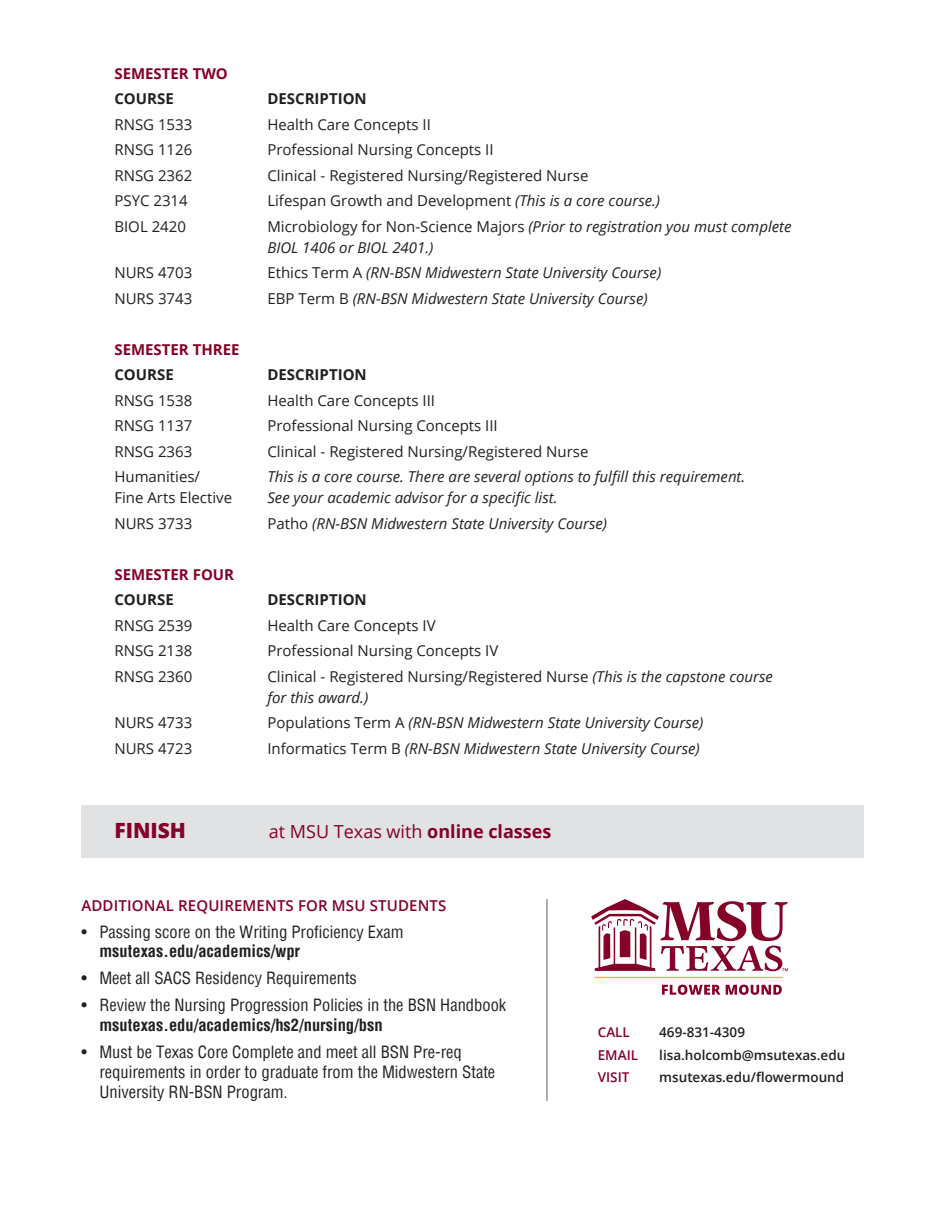
<style>
.page{position:relative;width:945px;height:1215px;background:#fff}
.page>*{position:absolute;margin:0;border:0;box-sizing:border-box;transform-origin:0 0}
.t1{font:800 21px "Open Sans";color:#840128}
.t2{font:18px "Open Sans";color:#840128}
.t3{font:condensed 16.5px/19.8px "Helvetica";color:#231f20}
.t4{font:700 condensed 16.5px "Helvetica";color:#231f20}
.t5{font:15px/21px "Open Sans";color:#231f20}
.t6{font:italic 15px/21px "Open Sans";color:#231f20}
.t7{font:700 15px "Open Sans";color:#231f20}
.t8{font:700 15px "Open Sans";color:#840128}
.t9{font:600 15px "Open Sans";letter-spacing:.01em;color:#840128}
.t10{font:600 13.5px "Open Sans";color:#231f20}
.t11{font:600 13.5px "Open Sans";color:#840128}
.s1{font-style:italic}
.s2{font-style:normal}
.s3{font-weight:700}
</style>
<div class="page">
<hr style="left:546px;top:899px;width:2px;height:202px;background:#939598">
<svg style="left:662px;top:985px;width:120px;height:10px"></svg>
<hr style="left:594px;top:977px;width:189px;height:1px;background:#fcb814">
<svg style="left:591px;top:899px;width:197px;height:72px"></svg>
<div style="left:81px;top:805px;width:783px;height:53px;background:#e1e2e4"></div>
<p class="t8" style="left:114px;top:63px;width:115px">SEMESTER TWO</p>
<p class="t7" style="left:114px;top:88px;width:61px">COURSE</p>
<p class="t7" style="left:267px;top:88px;width:101px">DESCRIPTION</p>
<p class="t5" style="left:114px;top:114px;width:79px">RNSG 1533</p>
<p class="t5" style="left:267px;top:114px;width:165px">Health Care Concepts II</p>
<p class="t5" style="left:114px;top:139px;width:79px">RNSG 1126</p>
<p class="t5" style="left:267px;top:139px;width:228px">Professional Nursing Concepts II</p>
<p class="t5" style="left:114px;top:165px;width:79px">RNSG 2362</p>
<p class="t5" style="left:267px;top:165px;width:323px">Clinical - Registered Nursing/Registered Nurse</p>
<p class="t5" style="left:114px;top:190px;width:75px">PSYC 2314</p>
<p class="t5" style="left:267px;top:190px;width:394px">Lifespan Growth and Development <span class="s1">(This is a core course.)</span></p>
<p class="t5" style="left:114px;top:216px;width:73px">BIOL 2420</p>
<p class="t6" style="left:267px;top:216px;width:526px"><span class="s2">Microbiology for Non-Science Majors</span> (Prior to registration you must complete<br>BIOL 1406 or BIOL 2401.)</p>
<p class="t5" style="left:114px;top:262px;width:79px">NURS 4703</p>
<p class="t6" style="left:267px;top:262px;width:395px"><span class="s2">Ethics Term A</span> (RN-BSN Midwestern State University Course)</p>
<p class="t5" style="left:114px;top:288px;width:79px">NURS 3743</p>
<p class="t6" style="left:267px;top:288px;width:382px"><span class="s2">EBP Term B</span> (RN-BSN Midwestern State University Course)</p>
<p class="t8" style="left:114px;top:339px;width:127px">SEMESTER THREE</p>
<p class="t7" style="left:114px;top:364px;width:61px">COURSE</p>
<p class="t7" style="left:267px;top:364px;width:101px">DESCRIPTION</p>
<p class="t5" style="left:114px;top:390px;width:79px">RNSG 1538</p>
<p class="t5" style="left:267px;top:390px;width:169px">Health Care Concepts III</p>
<p class="t5" style="left:114px;top:415px;width:79px">RNSG 1137</p>
<p class="t5" style="left:267px;top:415px;width:232px">Professional Nursing Concepts III</p>
<p class="t5" style="left:114px;top:441px;width:79px">RNSG 2363</p>
<p class="t5" style="left:267px;top:441px;width:323px">Clinical - Registered Nursing/Registered Nurse</p>
<p class="t5" style="left:114px;top:466px;width:87px">Humanities/</p>
<p class="t6" style="left:267px;top:466px;width:479px">This is a core course. There are several options to fulfill this requirement.</p>
<p class="t5" style="left:114px;top:487px;width:119px">Fine Arts Elective</p>
<p class="t6" style="left:267px;top:487px;width:292px">See your academic advisor for a specific list.</p>
<p class="t5" style="left:114px;top:513px;width:79px">NURS 3733</p>
<p class="t6" style="left:267px;top:513px;width:341px"><span class="s2">Patho</span> (RN-BSN Midwestern State University Course)</p>
<p class="t8" style="left:114px;top:564px;width:121px">SEMESTER FOUR</p>
<p class="t7" style="left:114px;top:589px;width:61px">COURSE</p>
<p class="t7" style="left:267px;top:589px;width:101px">DESCRIPTION</p>
<p class="t5" style="left:114px;top:615px;width:79px">RNSG 2539</p>
<p class="t5" style="left:267px;top:615px;width:170px">Health Care Concepts IV</p>
<p class="t5" style="left:114px;top:640px;width:79px">RNSG 2138</p>
<p class="t5" style="left:267px;top:640px;width:232px">Professional Nursing Concepts IV</p>
<p class="t5" style="left:114px;top:666px;width:79px">RNSG 2360</p>
<p class="t5" style="left:267px;top:666px;width:507px">Clinical - Registered Nursing/Registered Nurse <span class="s1">(This is the capstone course for this award.)</span></p>
<p class="t5" style="left:114px;top:712px;width:79px">NURS 4733</p>
<p class="t6" style="left:267px;top:712px;width:438px"><span class="s2">Populations Term A</span> (RN-BSN Midwestern State University Course)</p>
<p class="t5" style="left:114px;top:738px;width:79px">NURS 4723</p>
<p class="t6" style="left:267px;top:738px;width:434px"><span class="s2">Informatics Term B</span> (RN-BSN Midwestern State University Course)</p>
<h1 class="t1" style="left:114px;top:814px;width:73px">FINISH</h1>
<p class="t2" style="left:269px;top:819px;width:284px">at MSU Texas with <span class="s3">online classes</span></p>
<p class="t9" style="left:81px;top:895px;width:367px">ADDITIONAL REQUIREMENTS FOR MSU STUDENTS</p>
<p class="t3" style="left:81px;top:921px;width:324px">• Passing score on the Writing Proficiency Exam</p>
<p class="t4" style="left:99px;top:940px;width:202px">msutexas.edu/academics/wpr</p>
<p class="t3" style="left:81px;top:968px;width:277px">• Meet all SACS Residency Requirements</p>
<p class="t3" style="left:81px;top:995px;width:426px">• Review the Nursing Progression Policies in the BSN Handbook</p>
<p class="t4" style="left:99px;top:1014px;width:285px">msutexas.edu/academics/hs2/nursing/bsn</p>
<p class="t3" style="left:99px;top:1042px;width:397px;text-indent:-18px">• Must be Texas Core Complete and meet all BSN Pre-req requirements in order to graduate from the Midwestern State<br>University RN-BSN Program.</p>
<p class="t11" style="left:598px;top:1023px;width:34px">CALL</p>
<p class="t10" style="left:659px;top:1023px;width:87px">469-831-4309</p>
<p class="t11" style="left:598px;top:1045px;width:42px">EMAIL</p>
<p class="t10" style="left:659px;top:1045px;width:188px">lisa.holcomb@msutexas.edu</p>
<p class="t11" style="left:598px;top:1068px;width:33px">VISIT</p>
<p class="t10" style="left:659px;top:1068px;width:186px">msutexas.edu/flowermound</p>
</div>
